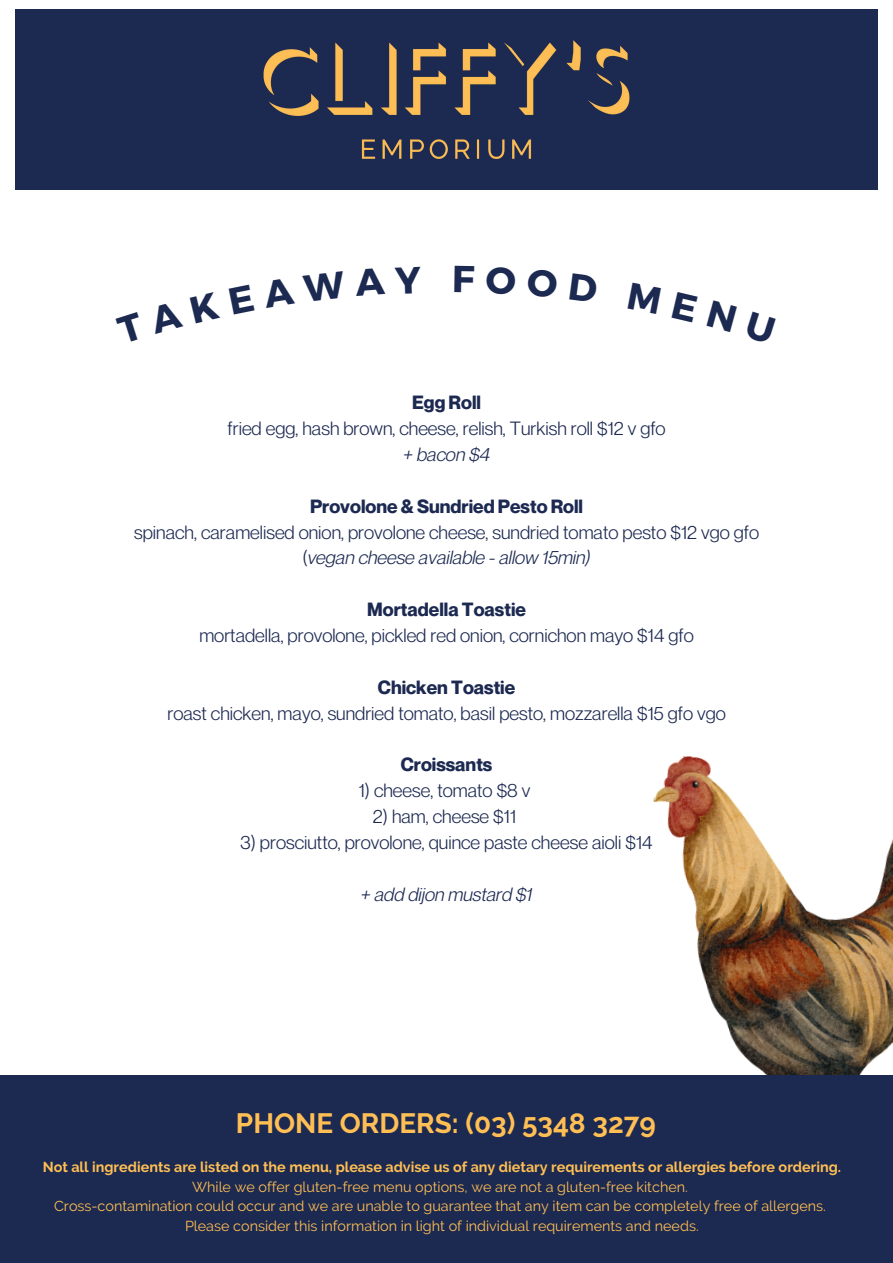
<style>
.page{position:relative;width:893px;height:1263px;background:#fff}
.page>*{position:absolute;margin:0;border:0;box-sizing:border-box;transform-origin:0 0}
.t1{font:700 27.9px "Raleway";color:#ffbf54}
.t2{font:18.75px "Neue Montreal";color:#1c2951}
.t3{font:700 18.75px "Neue Montreal";color:#1c2951}
.t4{font:italic 18.75px "Neue Montreal";color:#1c2951}
.t5{font:14.4px "Raleway";color:#ffbf54}
.t6{font:700 14.4px "Raleway";color:#ffbf54}
.s1{font-style:normal}
</style>
<div class="page">
<div style="left:16px;top:9px;width:861px;height:181px;background:#1c2951"></div>
<img style="left:263px;top:40px;width:367px;height:119px">
<img style="left:653px;top:756px;width:240px;height:319px">
<div style="left:0;top:1075px;width:893px;height:188px;background:#1c2951"></div>
<p class="t3" style="left:412px;top:391px;width:70px">Egg Roll</p>
<p class="t2" style="left:227px;top:417px;width:439px">fried egg, hash brown, cheese, relish, Turkish roll $12 v gfo</p>
<p class="t4" style="left:403px;top:443px;width:88px">+ bacon $4</p>
<p class="t3" style="left:310px;top:494px;width:275px">Provolone &amp; Sundried Pesto Roll</p>
<p class="t2" style="left:134px;top:520px;width:626px">spinach, caramelised onion, provolone cheese, sundried tomato pesto $12 vgo gfo</p>
<p class="t4" style="left:303px;top:546px;width:289px"><span class="s1">(</span>vegan cheese available - allow 15min)</p>
<p class="t3" style="left:367px;top:598px;width:160px">Mortadella Toastie</p>
<p class="t2" style="left:199px;top:624px;width:496px">mortadella, provolone, pickled red onion, cornichon mayo $14 gfo</p>
<p class="t3" style="left:378px;top:676px;width:139px">Chicken Toastie</p>
<p class="t2" style="left:167px;top:701px;width:560px">roast chicken, mayo, sundried tomato, basil pesto, mozzarella $15 gfo vgo</p>
<p class="t3" style="left:401px;top:753px;width:93px">Croissants</p>
<p class="t2" style="left:359px;top:779px;width:173px">1) cheese, tomato $8 v</p>
<p class="t2" style="left:373px;top:805px;width:145px">2) ham, cheese $11</p>
<p class="t2" style="left:241px;top:831px;width:413px">3) prosciutto, provolone, quince paste cheese aioli $14</p>
<p class="t4" style="left:361px;top:883px;width:173px">+ add dijon mustard $1</p>
<p class="t1" style="left:236px;top:1107px;width:421px">PHONE ORDERS: (03) 5348 3279</p>
<p class="t6" style="left:43px;top:1158px;width:800px">Not all ingredients are listed on the menu, please advise us of any dietary requirements or allergies before ordering.</p>
<p class="t5" style="left:192px;top:1178px;width:497px">While we offer gluten-free menu options, we are not a gluten-free kitchen.</p>
<p class="t5" style="left:54px;top:1198px;width:773px">Cross-contamination could occur and we are unable to guarantee that any item can be completely free of allergens.</p>
<p class="t5" style="left:185px;top:1217px;width:515px">Please consider this information in light of individual requirements and needs.</p>
</div>
